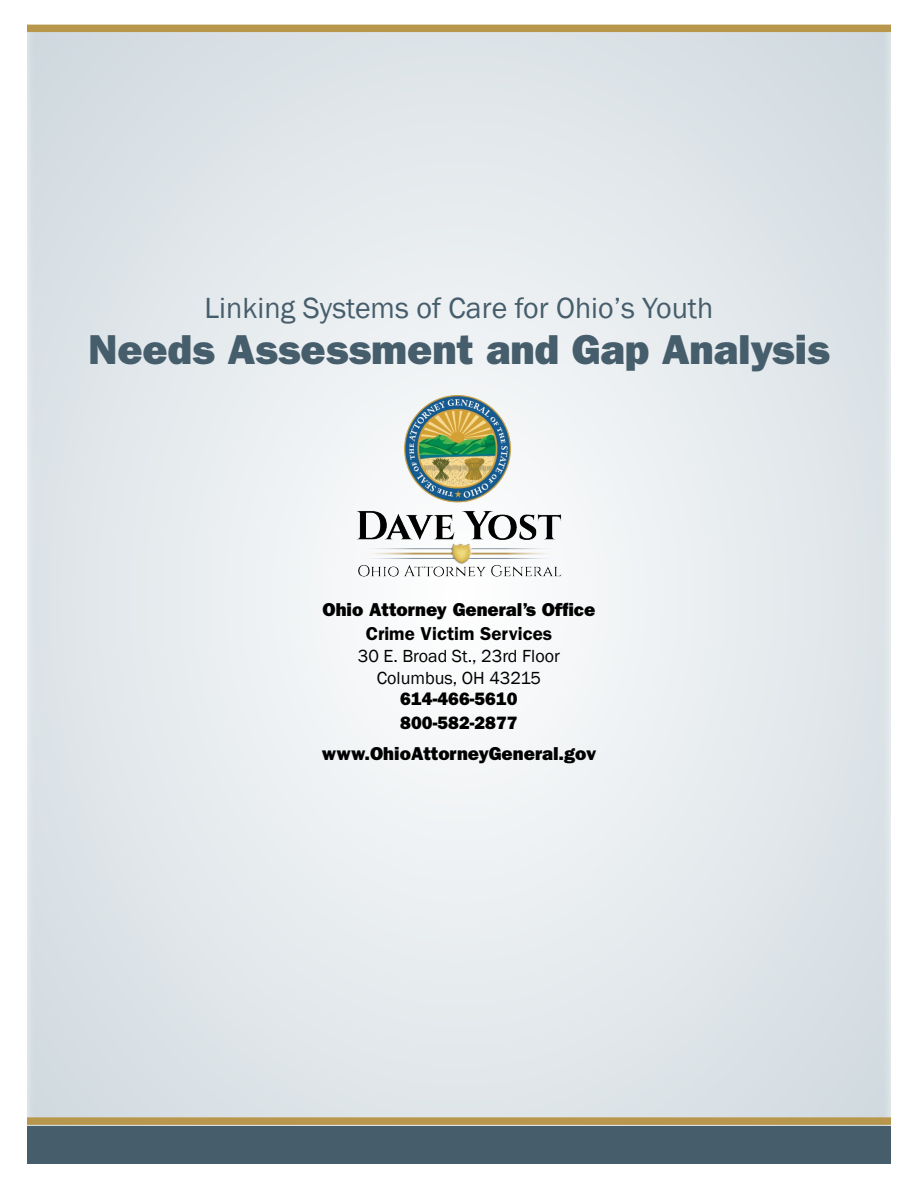
<style>
.page{position:relative;width:918px;height:1188px;background:#fff}
.page>*{position:absolute;margin:0;border:0;box-sizing:border-box;transform-origin:0 0}
.t1{font:42px "ITC Franklin Gothic Std Hvy";color:#465d6b}
.t2{font:30px "Franklin Gothic";color:#465d6b}
.t3{font:18.75px "ITC Franklin Gothic Std Hvy";color:#000}
.t4{font:600 18.75px "ITC Franklin Gothic Std";color:#000}
.t5{font:18px "Franklin Gothic";color:#000}
.t6{font:18px "ITC Franklin Gothic Std Hvy";color:#000}
</style>
<div class="page">
<div style="left:15px;top:17px;width:889px;height:1146px;background:#fff;opacity:.75"></div>
<div style="left:27px;top:1126px;width:864px;height:37px;background:#465d6b"></div>
<div style="left:27px;top:25px;width:864px;height:7px;background:#b8974d"></div>
<div style="left:27px;top:1117px;width:864px;height:8px;background:#b8974d"></div>
<img style="left:345px;top:394px;width:228px;height:191px">
<p class="t2" style="left:205px;top:289px;width:510px">Linking Systems of Care for Ohio’s Youth</p>
<p class="t1" style="left:88px;top:325px;width:743px">Needs Assessment and Gap Analysis</p>
<p class="t3" style="left:323px;top:599px;width:274px">Ohio Attorney General’s Office</p>
<p class="t4" style="left:366px;top:623px;width:188px">Crime Victim Services</p>
<p class="t5" style="left:358px;top:645px;width:204px">30 E. Broad St., 23rd Floor</p>
<p class="t5" style="left:377px;top:666px;width:166px">Columbus, OH 43215</p>
<p class="t6" style="left:400px;top:689px;width:119px">614-466-5610</p>
<p class="t6" style="left:400px;top:713px;width:119px">800-582-2877</p>
<p class="t3" style="left:322px;top:743px;width:276px">www.OhioAttorneyGeneral.gov</p>
</div>
